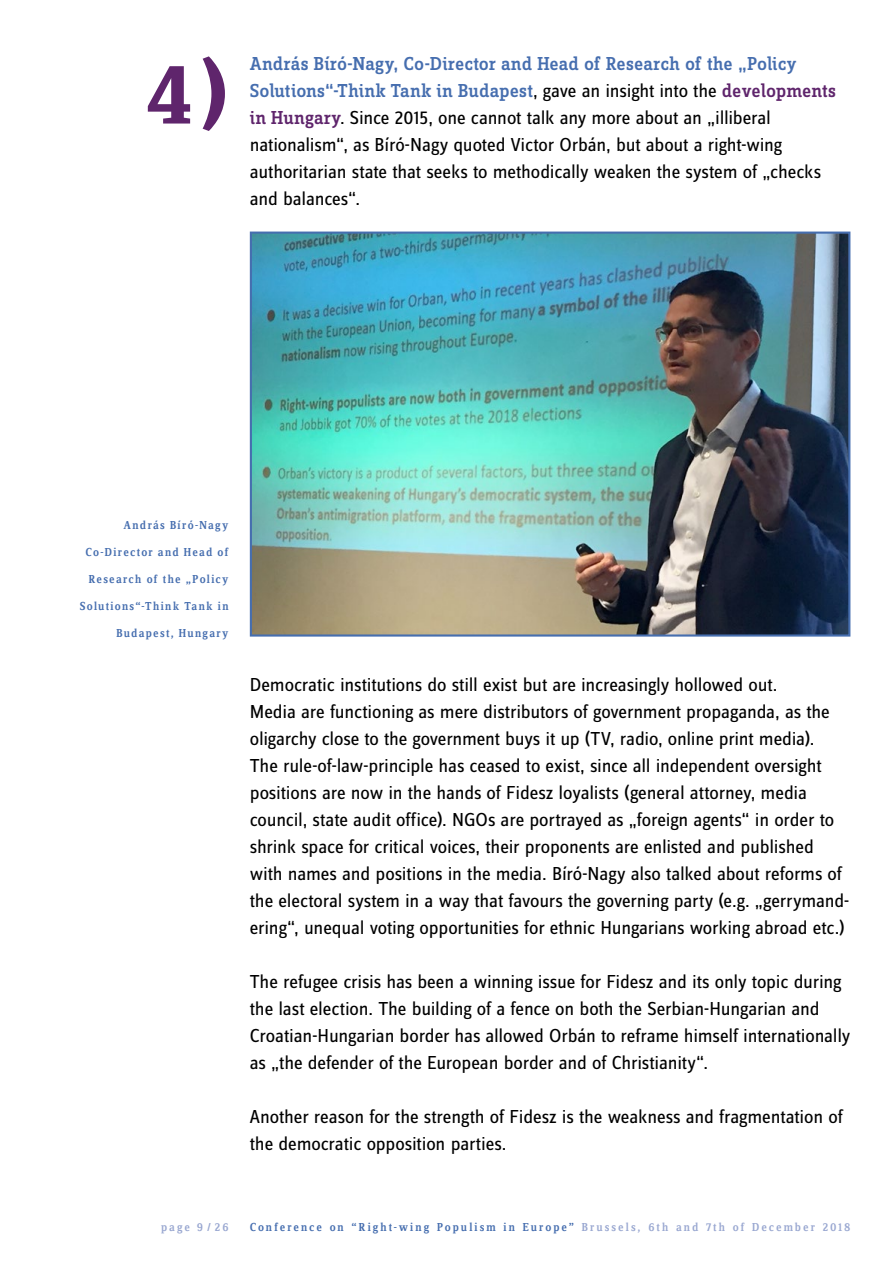
<style>
.page{position:relative;width:893px;height:1263px;background:#fff}
.page>*{position:absolute;margin:0;border:0;box-sizing:border-box;transform-origin:0 0}
.t1{font:700 90px "Zine Serif Dis";color:#5f256c}
.t2{font:19.5px/27px "Zine Sans Dis";letter-spacing:-.01em;color:#000}
.t3{font:500 19.5px/27px "Zine Slab Dis";letter-spacing:.01em;color:#466eaf}
.t4{font:500 12px "Zine Serif Dis";letter-spacing:.165em;color:#466eaf}
.t5{font:500 12px "Zine Serif Dis";letter-spacing:.1em;color:#466eaf}
.t6{font:500 12px "Zine Serif Dis";letter-spacing:.12em;color:#466eaf}
.t7{font:500 12px "Zine Serif Dis";letter-spacing:.16em;color:#9aa8d1}
.s1{font-family:"Zine Sans Dis";font-weight:400;color:#000}
.s2{color:#5f256c}
.s3{font-family:"Zine Slab Dis";font-weight:500;color:#5f256c}
.s4{color:#9aa8d1}
</style>
<div class="page">
<img style="left:253px;top:235px;width:594px;height:399px">
<div style="left:250px;top:232px;width:600px;height:405px;border:2px solid #466eaf"></div>
<h1 class="t1" style="left:146px;top:47px;width:84px">4)</h1>
<p class="t3" style="left:250px;top:50px;width:587px">András Bíró-Nagy, Co-Director and Head of Research of the „Policy<br>Solutions“-Think Tank in Budapest<span class="s1">, gave an insight into the</span> <span class="s2">developments</span></p>
<p class="t2" style="left:250px;top:104px;width:573px"><span class="s3">in Hungary</span>. Since 2015, one cannot talk any more about an „illiberal nationalism“, as Bíró-Nagy quoted Victor Orbán, but about a right-wing authoritarian state that seeks to methodically weaken the system of „checks and balances“.</p>
<p class="t6" style="left:123px;top:519px;width:107px">András Bíró-Nagy</p>
<p class="t5" style="left:85px;top:546px;width:145px">Co-Director and Head of</p>
<p class="t5" style="left:89px;top:573px;width:141px">Research of the „Policy</p>
<p class="t6" style="left:80px;top:600px;width:150px">Solutions“-Think Tank in</p>
<p class="t5" style="left:116px;top:627px;width:114px">Budapest, Hungary</p>
<p class="t2" style="left:250px;top:671px;width:600px">Democratic institutions do still exist but are increasingly hollowed out.<br>Media are functioning as mere distributors of government propaganda, as the oligarchy close to the government buys it up (TV, radio, online print media).<br>The rule-of-law-principle has ceased to exist, since all independent oversight positions are now in the hands of Fidesz loyalists (general attorney, media council, state audit office). NGOs are portrayed as „foreign agents“ in order to shrink space for critical voices, their proponents are enlisted and published with names and positions in the media. Bíró-Nagy also talked about reforms of the electoral system in a way that favours the governing party (e.g. „gerrymand&shy;ering“, unequal voting opportunities for ethnic Hungarians working abroad etc.)</p>
<p class="t2" style="left:250px;top:969px;width:602px">The refugee crisis has been a winning issue for Fidesz and its only topic during the last election. The building of a fence on both the Serbian-Hungarian and Croatian-Hungarian border has allowed Orbán to reframe himself internationally as „the defender of the European border and of Christianity“.</p>
<p class="t2" style="left:250px;top:1104px;width:595px">Another reason for the strength of Fidesz is the weakness and fragmentation of the democratic opposition parties.</p>
<p class="t7" style="left:161px;top:1221px;width:69px">page 9 / 26</p>
<p class="t4" style="left:250px;top:1221px;width:602px">Conference on “Right-wing Populism in Europe” <span class="s4">Brussels, 6th and 7th of December 2018</span></p>
</div>
